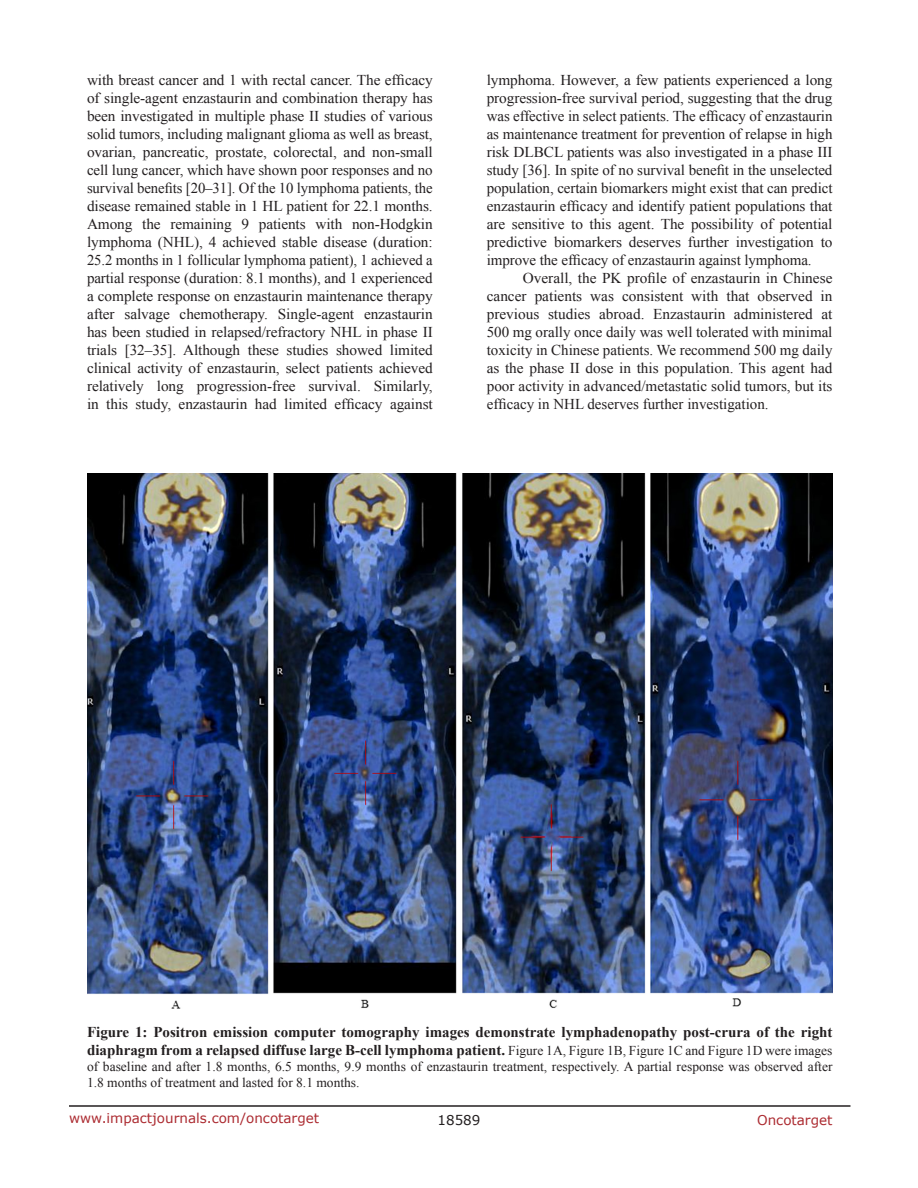
<style>
.page{position:relative;width:918px;height:1188px;background:#fff}
.page>*{position:absolute;margin:0;border:0;box-sizing:border-box;transform-origin:0 0}
.BodyText{font:15px/18px "Times New Roman";letter-spacing:-.005em;color:#231f20;text-align:justify}
.FigureText{font:700 15px/18px "Times New Roman";color:#231f20}
.FigureText-2{font:13.5px/16.2px "Times New Roman";color:#231f20}
.t1{font:13.5px "Verdana";color:#ac2b31}
.t2{font:13.5px "Verdana";color:#231f20}
.s1{font-weight:400;font-size:13.5px}
</style>
<div class="page">
<hr style="left:69px;top:1105px;width:781px;height:2px;background:#231f20">
<img style="left:87px;top:473px;width:745px;height:536px">
<p class="BodyText" style="left:87px;top:71px;width:347px">with breast cancer and 1 with rectal cancer. The efficacy of single-agent enzastaurin and combination therapy has been investigated in multiple phase II studies of various solid tumors, including malignant glioma as well as breast, ovarian, pancreatic, prostate, colorectal, and non-small cell lung cancer, which have shown poor responses and no survival benefits [20–31]. Of the 10 lymphoma patients, the disease remained stable in 1 HL patient for 22.1 months.<br>Among the remaining 9 patients with non-Hodgkin lymphoma (NHL), 4 achieved stable disease (duration:<br>25.2 months in 1 follicular lymphoma patient), 1 achieved a partial response (duration: 8.1 months), and 1 experienced a complete response on enzastaurin maintenance therapy after salvage chemotherapy. Single-agent enzastaurin has been studied in relapsed/refractory NHL in phase II trials [32–35]. Although these studies showed limited clinical activity of enzastaurin, select patients achieved relatively long progression-free survival. Similarly, in this study, enzastaurin had limited efficacy against</p>
<p class="BodyText" style="left:487px;top:71px;width:347px">lymphoma. However, a few patients experienced a long progression-free survival period, suggesting that the drug was effective in select patients. The efficacy of enzastaurin as maintenance treatment for prevention of relapse in high risk DLBCL patients was also investigated in a phase III study [36]. In spite of no survival benefit in the unselected population, certain biomarkers might exist that can predict enzastaurin efficacy and identify patient populations that are sensitive to this agent. The possibility of potential predictive biomarkers deserves further investigation to improve the efficacy of enzastaurin against lymphoma.</p>
<p class="BodyText" style="left:487px;top:269px;width:347px;text-indent:36px">Overall, the PK profile of enzastaurin in Chinese cancer patients was consistent with that observed in previous studies abroad. Enzastaurin administered at 500 mg orally once daily was well tolerated with minimal toxicity in Chinese patients. We recommend 500 mg daily as the phase II dose in this population. This agent had poor activity in advanced/metastatic solid tumors, but its efficacy in NHL deserves further investigation.</p>
<p class="FigureText" style="left:87px;top:1022px;width:747px">Figure 1: Positron emission computer tomography images demonstrate lymphadenopathy post-crura of the right diaphragm from a relapsed diffuse large B-cell lymphoma patient. <span class="s1">Figure 1A, Figure 1B, Figure 1C and Figure 1D were images</span></p>
<p class="FigureText-2" style="left:87px;top:1058px;width:747px">of baseline and after 1.8 months, 6.5 months, 9.9 months of enzastaurin treatment, respectively. A partial response was observed after<br>1.8 months of treatment and lasted for 8.1 months.</p>
<p class="t1" style="left:69px;top:1109px;width:252px">www.impactjournals.com/oncotarget</p>
<p class="t2" style="left:438px;top:1111px;width:44px">18589</p>
<p class="t1" style="left:757px;top:1111px;width:77px">Oncotarget</p>
</div>
